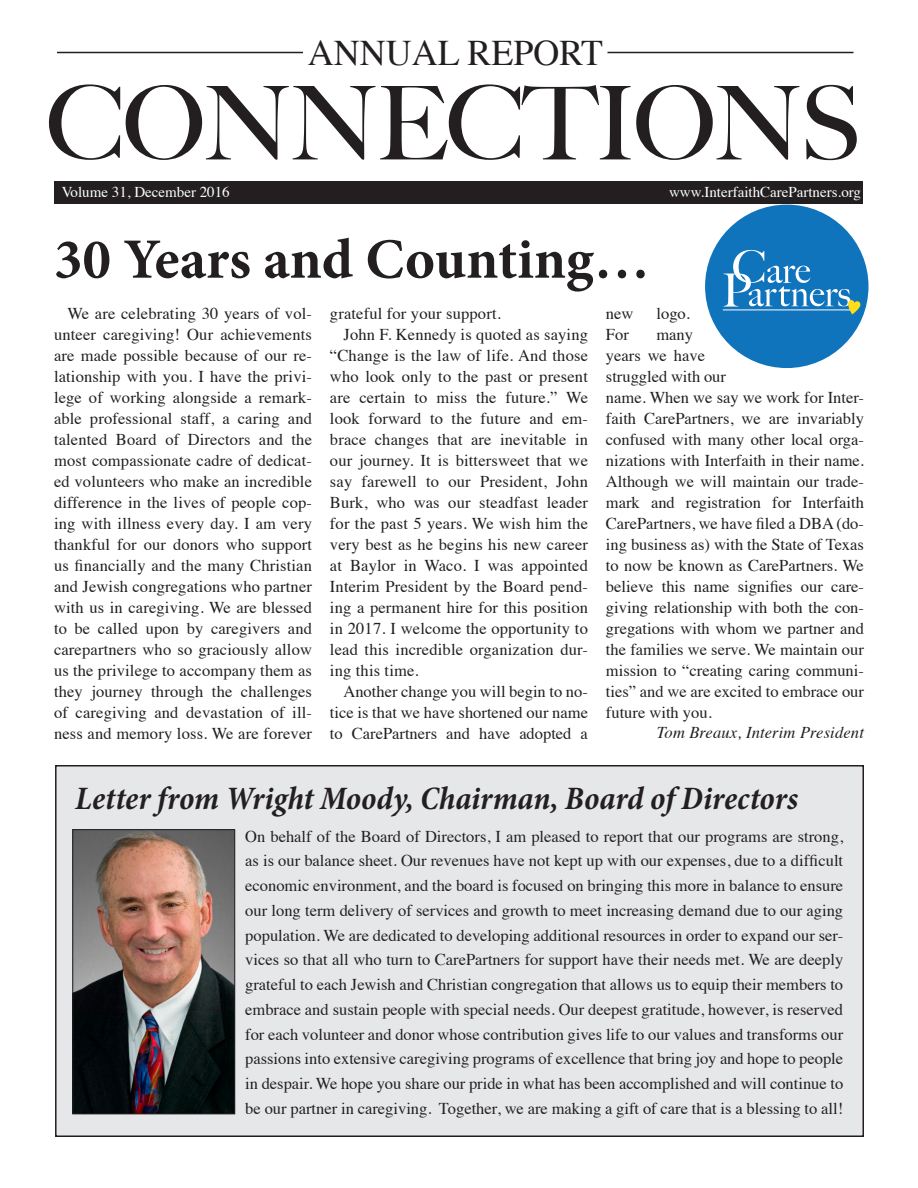
<style>
.page{position:relative;width:918px;height:1188px;background:#fff}
.page>*{position:absolute;margin:0;border:0;box-sizing:border-box;transform-origin:0 0}
.t1{font:500 102px "Big Caslon";letter-spacing:-.025em;color:#231f20}
.t2{font:700 57px "Minion Pro";letter-spacing:-.005em;color:#231f20}
.t3{font:36px "Times";color:#231f20}
.t4{font:italic 700 condensed 33px "Minion Pro";letter-spacing:-.005em;color:#231f20}
.t5{font:16.5px/21px "Times";color:#231f20;text-align:justify}
.t6{font:italic 16.5px "Times";letter-spacing:.01em;color:#231f20}
.t7{font:15px "Times";color:#fff}
</style>
<div class="page">
<div style="left:55px;top:181px;width:808px;height:22px;background:#231f20"></div>
<hr style="left:57px;top:52px;width:246px;height:1px;background:#231f20">
<hr style="left:608px;top:52px;width:246px;height:1px;background:#231f20">
<div style="left:56px;top:766px;width:807px;height:370px;background:#e6e7e9"></div>
<div style="left:55px;top:765px;width:809px;height:372px;border:2px solid #231f20"></div>
<img style="left:74px;top:831px;width:159px;height:281px">
<div style="left:72px;top:829px;width:163px;height:285px;border:1px solid #231f20"></div>
<div style="left:705px;top:205px;width:163px;height:163px;background:#1074bc;border-radius:50%"></div>
<svg style="left:723px;top:250px;width:137px;height:64px"></svg>
<h3 class="t3" style="left:308px;top:19px;width:297px">ANNUAL REPORT</h3>
<h1 class="t1" style="left:46px;top:40px;width:817px">CONNECTIONS</h1>
<p class="t7" style="left:62px;top:177px;width:170px">Volume 31, December 2016</p>
<p class="t7" style="left:669px;top:177px;width:194px">www.InterfaithCarePartners.org</p>
<h2 class="t2" style="left:54px;top:219px;width:597px">30 Years and Counting…</h2>
<p class="t5" style="left:54px;top:302px;width:260px;text-indent:13px">We are celebrating 30 years of vol&shy;unteer caregiving! Our achievements are made possible because of our re&shy;lationship with you. I have the privi&shy;lege of working alongside a remark&shy;able professional staff, a caring and talented Board of Directors and the most compassionate cadre of dedicat&shy;ed volunteers who make an incredible difference in the lives of people cop&shy;ing with illness every day. I am very thankful for our donors who support us financially and the many Christian and Jewish congregations who partner with us in caregiving. We are blessed to be called upon by caregivers and carepartners who so graciously allow us the privilege to accompany them as they journey through the challenges of caregiving and devastation of ill&shy;ness and memory loss. We are forever</p>
<p class="t5" style="left:330px;top:302px;width:172px">grateful for your support.</p>
<p class="t5" style="left:606px;top:302px;width:29px">new</p>
<p class="t5" style="left:657px;top:302px;width:35px">logo.</p>
<p class="t5" style="left:606px;top:323px;width:24px">For</p>
<p class="t5" style="left:343px;top:323px;width:246px">John F. Kennedy is quoted as saying</p>
<p class="t5" style="left:330px;top:344px;width:260px">“Change is the law of life. And those</p>
<p class="t5" style="left:330px;top:365px;width:259px">who look only to the past or present</p>
<p class="t5" style="left:330px;top:386px;width:260px">are certain to miss the future.” We</p>
<p class="t5" style="left:330px;top:407px;width:259px">look forward to the future and em-</p>
<p class="t5" style="left:330px;top:428px;width:260px">brace changes that are inevitable in</p>
<p class="t5" style="left:330px;top:449px;width:260px">our journey. It is bittersweet that we</p>
<p class="t5" style="left:330px;top:470px;width:259px">say farewell to our President, John</p>
<p class="t5" style="left:330px;top:491px;width:260px">Burk, who was our steadfast leader</p>
<p class="t5" style="left:330px;top:512px;width:260px">for the past 5 years. We wish him the</p>
<p class="t5" style="left:330px;top:533px;width:260px">very best as he begins his new career</p>
<p class="t5" style="left:330px;top:554px;width:259px">at Baylor in Waco. I was appointed</p>
<p class="t5" style="left:330px;top:575px;width:259px">Interim President by the Board pend-</p>
<p class="t5" style="left:330px;top:596px;width:260px">ing a permanent hire for this position</p>
<p class="t5" style="left:330px;top:617px;width:259px">in 2017. I welcome the opportunity to</p>
<p class="t5" style="left:330px;top:638px;width:259px">lead this incredible organization dur-</p>
<p class="t5" style="left:330px;top:659px;width:90px">ing this time.</p>
<p class="t5" style="left:343px;top:680px;width:246px">Another change you will begin to no-</p>
<p class="t5" style="left:330px;top:701px;width:260px">tice is that we have shortened our name</p>
<p class="t5" style="left:330px;top:722px;width:259px">to CarePartners and have adopted a</p>
<p class="t5" style="left:606px;top:323px;width:260px;text-align:left;text-indent:50px">many<br>years we have<br>struggled with our<br>name. When we say we work for Inter&shy;faith CarePartners, we are invariably confused with many other local orga&shy;nizations with Interfaith in their name.<br>Although we will maintain our trade&shy;mark and registration for Interfaith<br>CarePartners, we have filed a DBA (do&shy;ing business as) with the State of Texas to now be known as CarePartners. We believe this name signifies our care&shy;giving relationship with both the con&shy;gregations with whom we partner and the families we serve. We maintain our mission to “creating caring communi&shy;ties” and we are excited to embrace our future with you.</p>
<p class="t6" style="left:657px;top:718px;width:209px">Tom Breaux, Interim President</p>
<h3 class="t4" style="left:75px;top:776px;width:724px">Letter from Wright Moody, Chairman, Board of Directors</h3>
<p class="t5" style="left:245px;top:822px;width:600px;line-height:24.8px">On behalf of the Board of Directors, I am pleased to report that our programs are strong, as is our balance sheet. Our revenues have not kept up with our expenses, due to a difficult economic environment, and the board is focused on bringing this more in balance to ensure our long term delivery of services and growth to meet increasing demand due to our aging population. We are dedicated to developing additional resources in order to expand our ser&shy;vices so that all who turn to CarePartners for support have their needs met. We are deeply grateful to each Jewish and Christian congregation that allows us to equip their members to embrace and sustain people with special needs. Our deepest gratitude, however, is reserved for each volunteer and donor whose contribution gives life to our values and transforms our passions into extensive caregiving programs of excellence that bring joy and hope to people in despair. We hope you share our pride in what has been accomplished and will continue to be our partner in caregiving. Together, we are making a gift of care that is a blessing to all!</p>
</div>
